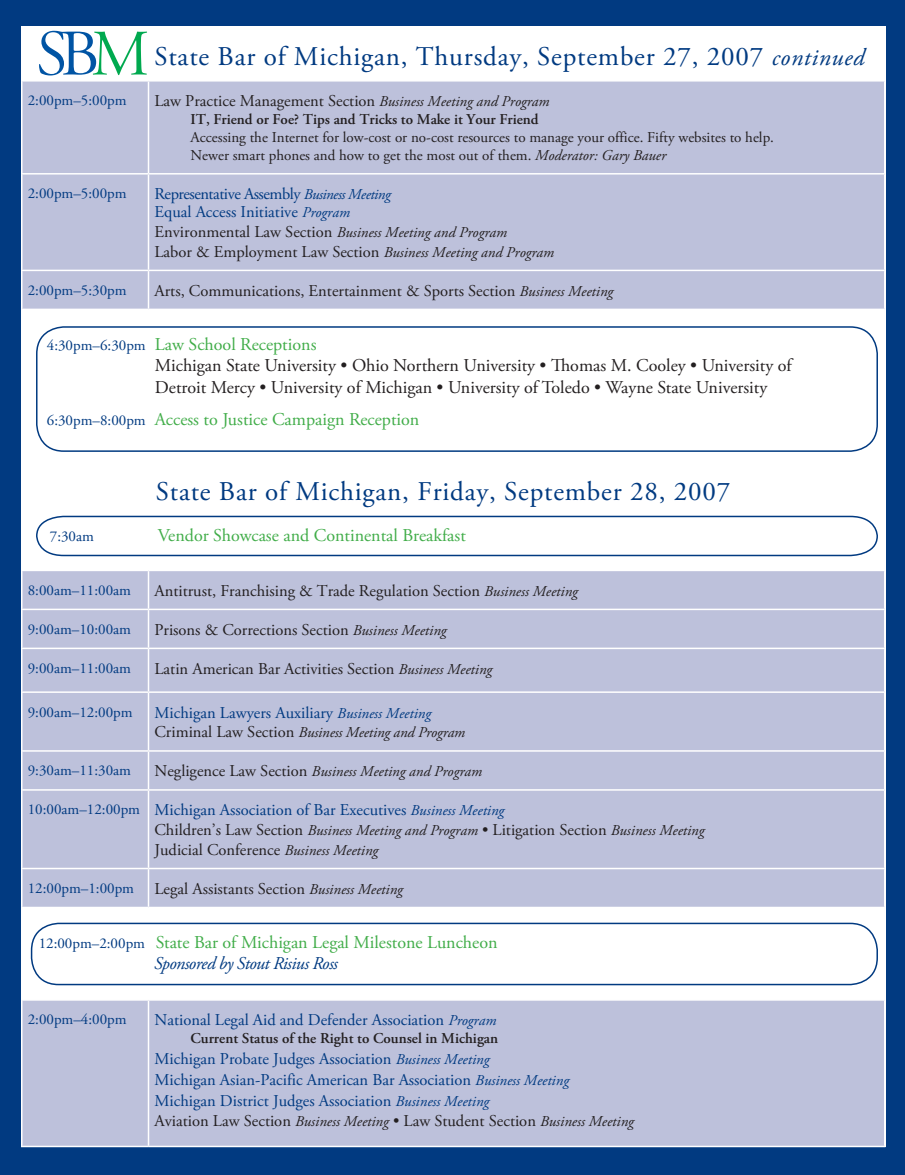
<style>
.page{position:relative;width:905px;height:1175px;background:#fff}
.page>*{position:absolute;margin:0;border:0;box-sizing:border-box;transform-origin:0 0}
.t1{font:27px "Adobe Garamond Pro";letter-spacing:.03em;color:#013a81}
.t2{font:18px/21.6px "Adobe Garamond Pro";color:#231f20}
.t3{font:18px/21.6px "Adobe Garamond Pro";color:#41ad49}
.t4{font:16.5px "Adobe Garamond Pro";color:#231f20}
.t5{font:16.5px/20.5px "Adobe Garamond Pro";color:#013a81}
.t6{font:16.5px/18px "Adobe Garamond Pro";letter-spacing:-.03em;color:#013a81}
.t7{font:italic 15px "Adobe Garamond Pro";color:#231f20}
.t8{font:15px/18px "Adobe Garamond Pro";color:#231f20}
.t9{font:15px "Adobe Garamond Pro";color:#013a81}
.t10{font:600 15px "Adobe Garamond Pro";color:#231f20}
.s1{font-style:italic;font-size:24px}
.s2{font-style:italic;font-size:15px}
.s3{font-style:italic}
.s4{font-style:normal;font-size:16.5px}
.s5{font-size:15px;color:#013a81}
.s6{color:#41ad49}
.s7{font-size:15px}
.s8{font-style:italic;color:#013a81}
.s9{color:#231f20}
.s10{font-style:italic;font-size:15px;color:#231f20}
</style>
<div class="page">
<div style="left:0;top:0;width:904px;height:1174px;background:#013a81"></div>
<div style="left:21px;top:26px;width:864px;height:1121px;background:#fff"></div>
<div style="left:36px;top:326px;width:842px;height:126px;border:2px solid #013a81;border-radius:27px"></div>
<div style="left:22px;top:571px;width:861px;height:335px;background:#bdc1db"></div>
<hr style="left:148px;top:571px;width:1px;height:37px;background:#fff">
<hr style="left:21px;top:608px;width:127px;height:2px;background:#fff">
<hr style="left:148px;top:608px;width:737px;height:2px;background:#fff">
<hr style="left:148px;top:610px;width:1px;height:37px;background:#fff">
<hr style="left:21px;top:647px;width:127px;height:2px;background:#fff">
<hr style="left:148px;top:647px;width:737px;height:2px;background:#fff">
<hr style="left:148px;top:649px;width:1px;height:42px;background:#fff">
<hr style="left:21px;top:691px;width:127px;height:2px;background:#fff">
<hr style="left:148px;top:691px;width:737px;height:2px;background:#fff">
<hr style="left:148px;top:693px;width:1px;height:57px;background:#fff">
<hr style="left:21px;top:750px;width:127px;height:1px;background:#fff">
<hr style="left:148px;top:750px;width:737px;height:1px;background:#fff">
<hr style="left:148px;top:751px;width:1px;height:38px;background:#fff">
<hr style="left:21px;top:789px;width:127px;height:1px;background:#fff">
<hr style="left:148px;top:789px;width:737px;height:1px;background:#fff">
<hr style="left:148px;top:790px;width:1px;height:77px;background:#fff">
<hr style="left:21px;top:867px;width:127px;height:2px;background:#fff">
<hr style="left:148px;top:867px;width:737px;height:2px;background:#fff">
<hr style="left:148px;top:869px;width:1px;height:37px;background:#fff">
<svg style="left:36px;top:515px;width:842px;height:42px"></svg>
<div style="left:31px;top:922px;width:847px;height:63px;border:2px solid #013a81;border-radius:27px"></div>
<div style="left:22px;top:1000px;width:861px;height:145px;background:#bdc1db"></div>
<hr style="left:148px;top:1000px;width:1px;height:145px;background:#fff">
<div style="left:22px;top:82px;width:861px;height:227px;background:#bdc1db"></div>
<hr style="left:148px;top:82px;width:1px;height:91px;background:#fff">
<hr style="left:21px;top:173px;width:127px;height:1px;background:#fff">
<hr style="left:148px;top:173px;width:737px;height:1px;background:#fff">
<hr style="left:148px;top:174px;width:1px;height:96px;background:#fff">
<hr style="left:21px;top:270px;width:127px;height:1px;background:#fff">
<hr style="left:148px;top:270px;width:737px;height:1px;background:#fff">
<hr style="left:148px;top:271px;width:1px;height:38px;background:#fff">
<svg style="left:39px;top:31px;width:108px;height:44px"></svg>
<h1 class="t1" style="left:154px;top:40px;width:711px">State Bar of Michigan, Thursday, September 27, 2007 <span class="s1">continued</span></h1>
<p class="t9" style="left:28px;top:91px;width:100px">2:00pm–5:00pm</p>
<p class="t4" style="left:154px;top:91px;width:396px">Law Practice Management Section <span class="s2">Business Meeting and Program</span></p>
<p class="t10" style="left:190px;top:111px;width:349px">IT, Friend or Foe? Tips and Tricks to Make it Your Friend</p>
<p class="t8" style="left:190px;top:129px;width:585px">Accessing the Internet for low-cost or no-cost resources to manage your office. Fifty websites to help.<br>Newer smart phones and how to get the most out of them. <span class="s3">Moderator: Gary Bauer</span></p>
<p class="t9" style="left:28px;top:184px;width:100px">2:00pm–5:00pm</p>
<p class="t6" style="left:154px;top:186px;width:238px">Representative Assembly <span class="s2">Business Meeting<br></span>Equal Access Initiative <span class="s2">Program</span></p>
<p class="t7" style="left:154px;top:223px;width:354px"><span class="s4">Environmental Law Section</span> Business Meeting and Program</p>
<p class="t4" style="left:154px;top:242px;width:401px">Labor &amp; Employment Law Section <span class="s2">Business Meeting and Program</span></p>
<p class="t9" style="left:28px;top:281px;width:100px">2:00pm–5:30pm</p>
<p class="t4" style="left:154px;top:281px;width:460px">Arts, Communications, Entertainment &amp; Sports Section <span class="s2">Business Meeting</span></p>
<p class="t2" style="left:155px;top:334px;width:638px;text-indent:-108px"><span class="s5">4:30pm–6:30pm</span> <span class="s6">Law School Receptions<br></span>Michigan State University • Ohio Northern University • Thomas M. Cooley • University of<br>Detroit Mercy • University of Michigan • University of Toledo • Wayne State University</p>
<p class="t3" style="left:47px;top:408px;width:374px"><span class="s5">6:30pm–8:00pm</span> Access to Justice Campaign Reception</p>
<h1 class="t1" style="left:156px;top:475px;width:576px">State Bar of Michigan, Friday, September 28, 2007</h1>
<p class="t9" style="left:50px;top:527px;width:46px">7:30am</p>
<p class="t3" style="left:158px;top:525px;width:309px">Vendor Showcase and Continental Breakfast</p>
<p class="t9" style="left:28px;top:581px;width:105px">8:00am–11:00am</p>
<p class="t4" style="left:154px;top:581px;width:425px">Antitrust, Franchising &amp; Trade Regulation Section <span class="s2">Business Meeting</span></p>
<p class="t9" style="left:28px;top:620px;width:105px">9:00am–10:00am</p>
<p class="t4" style="left:154px;top:619px;width:293px">Prisons &amp; Corrections Section <span class="s2">Business Meeting</span></p>
<p class="t9" style="left:28px;top:659px;width:105px">9:00am–11:00am</p>
<p class="t4" style="left:154px;top:658px;width:339px">Latin American Bar Activities Section <span class="s2">Business Meeting</span></p>
<p class="t9" style="left:28px;top:702px;width:106px">9:00am–12:00pm</p>
<p class="t5" style="left:154px;top:702px;width:278px">Michigan Lawyers Auxiliary <span class="s2">Business Meeting</span></p>
<p class="t7" style="left:154px;top:723px;width:312px"><span class="s4">Criminal Law Section</span> Business Meeting and Program</p>
<p class="t9" style="left:28px;top:761px;width:105px">9:30am–11:30am</p>
<p class="t7" style="left:154px;top:762px;width:329px"><span class="s4">Negligence Law Section</span> Business Meeting and Program</p>
<p class="t5" style="left:28px;top:800px;width:478px"><span class="s7">10:00am–12:00pm</span> Michigan Association of Bar Executives <span class="s2">Business Meeting</span></p>
<p class="t7" style="left:154px;top:821px;width:551px"><span class="s4">Children’s Law Section</span> Business Meeting and Program <span class="s4">• Litigation Section</span> Business Meeting</p>
<p class="t4" style="left:154px;top:840px;width:225px">Judicial Conference <span class="s2">Business Meeting</span></p>
<p class="t4" style="left:28px;top:878px;width:377px"><span class="s5">12:00pm–1:00pm</span> Legal Assistants Section <span class="s2">Business Meeting</span></p>
<p class="t3" style="left:154px;top:931px;width:345px;text-indent:-115px"><span class="s5">12:00pm–2:00pm</span> State Bar of Michigan Legal Milestone Luncheon<br><span class="s8">Sponsored by Stout Risius Ross</span></p>
<p class="t9" style="left:28px;top:1010px;width:100px">2:00pm–4:00pm</p>
<p class="t5" style="left:154px;top:1010px;width:343px">National Legal Aid and Defender Association <span class="s2">Program</span></p>
<p class="t10" style="left:190px;top:1030px;width:309px">Current Status of the Right to Counsel in Michigan</p>
<p class="t5" style="left:154px;top:1049px;width:481px">Michigan Probate Judges Association <span class="s2">Business Meeting<br></span>Michigan Asian-Pacific American Bar Association <span class="s2">Business Meeting </span>Michigan District Judges Association <span class="s2">Business Meeting<br></span><span class="s9">Aviation Law Section</span> <span class="s10">Business Meeting</span> <span class="s9">• Law Student Section</span> <span class="s10">Business Meeting</span></p>
</div>
